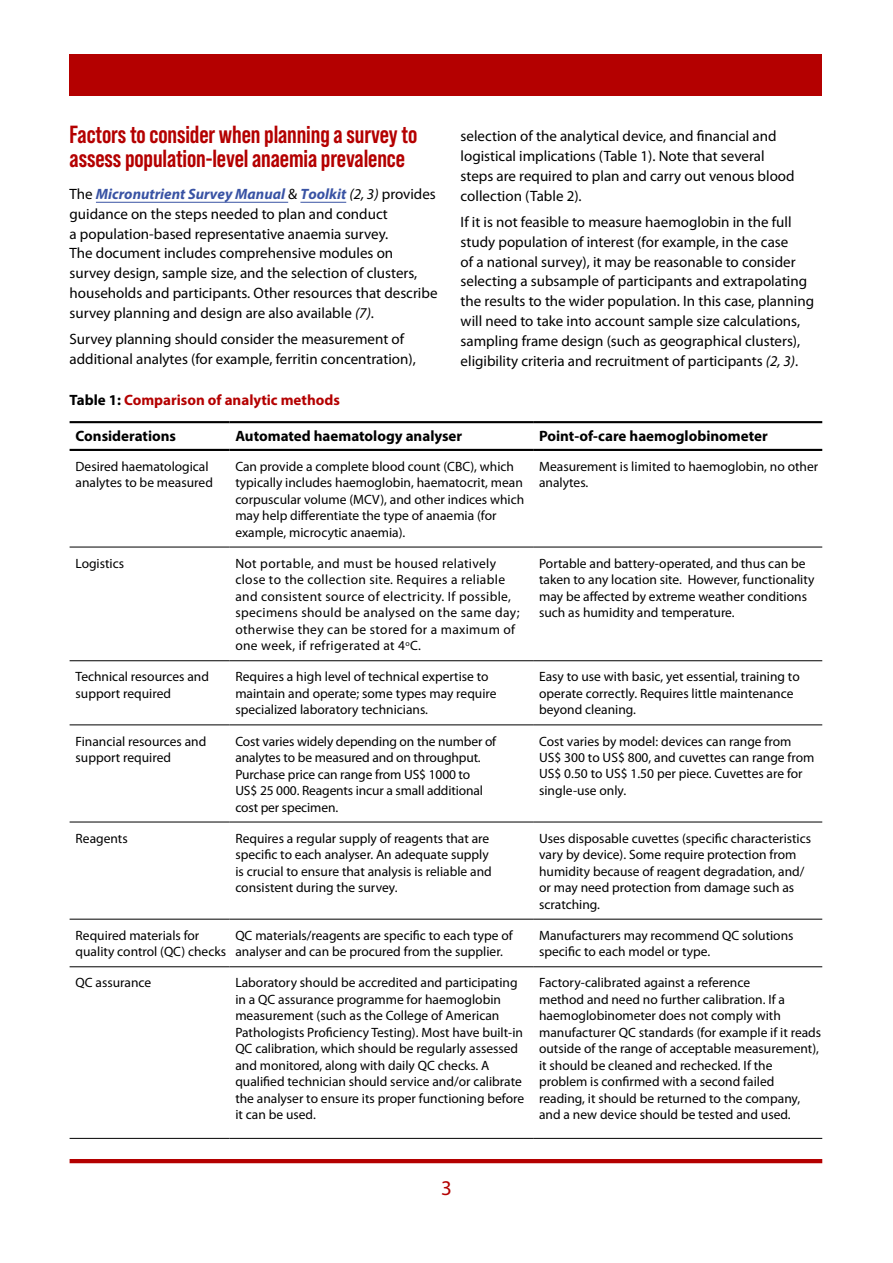
<style>
.page{position:relative;width:893px;height:1263px;background:#fff}
.page>*{position:absolute;margin:0;border:0;box-sizing:border-box;transform-origin:0 0}
.t1{font:700 24.75px/24px "Bebas Neue Pro";letter-spacing:-.005em;color:#b40000}
.t2{font:21px "Myriad Pro";color:#b40000}
.t3{font:15px/19.8px "Myriad Pro";color:#000}
.t4{font:700 15px "Myriad Pro";color:#000}
.t5{font:700 15px "Myriad Pro";color:#b40000}
.t6{font:13.5px/16.5px "Myriad Pro";color:#000}
.t7{font:13.5px/16.5px "Myriad Pro";letter-spacing:.025em;color:#000}
.s1{font-weight:700;font-style:italic;color:#3953a4}
.s2{font-style:italic}
.s3{color:#000}
</style>
<div class="page">
<div style="left:70px;top:54px;width:752px;height:42px;background:#b40000"></div>
<hr style="left:70px;top:1159px;width:752px;height:4px;background:#b40000">
<hr style="left:70px;top:547px;width:159px;height:1px;background:#000">
<hr style="left:229px;top:547px;width:304px;height:1px;background:#000">
<hr style="left:533px;top:547px;width:289px;height:1px;background:#000">
<hr style="left:70px;top:660px;width:159px;height:1px;background:#000">
<hr style="left:229px;top:660px;width:304px;height:1px;background:#000">
<hr style="left:533px;top:660px;width:289px;height:1px;background:#000">
<hr style="left:70px;top:724px;width:159px;height:1px;background:#000">
<hr style="left:229px;top:724px;width:304px;height:1px;background:#000">
<hr style="left:533px;top:724px;width:289px;height:1px;background:#000">
<hr style="left:70px;top:822px;width:159px;height:1px;background:#000">
<hr style="left:229px;top:822px;width:304px;height:1px;background:#000">
<hr style="left:533px;top:822px;width:289px;height:1px;background:#000">
<hr style="left:70px;top:919px;width:159px;height:1px;background:#000">
<hr style="left:229px;top:919px;width:304px;height:1px;background:#000">
<hr style="left:533px;top:919px;width:289px;height:1px;background:#000">
<hr style="left:70px;top:966px;width:159px;height:1px;background:#000">
<hr style="left:229px;top:966px;width:304px;height:1px;background:#000">
<hr style="left:533px;top:966px;width:289px;height:1px;background:#000">
<hr style="left:70px;top:421px;width:159px;height:2px;background:#000">
<hr style="left:229px;top:421px;width:304px;height:2px;background:#000">
<hr style="left:533px;top:421px;width:289px;height:2px;background:#000">
<hr style="left:70px;top:449px;width:159px;height:2px;background:#000">
<hr style="left:229px;top:449px;width:304px;height:2px;background:#000">
<hr style="left:533px;top:449px;width:289px;height:2px;background:#000">
<hr style="left:70px;top:1138px;width:159px;height:1px;background:#000">
<hr style="left:229px;top:1138px;width:304px;height:1px;background:#000">
<hr style="left:533px;top:1138px;width:289px;height:1px;background:#000">
<hr style="left:96px;top:202px;width:192px;height:1px;background:#3953a4">
<hr style="left:300px;top:202px;width:46px;height:1px;background:#3953a4">
<h1 class="t1" style="left:70px;top:122px;width:349px">Factors to consider when planning a survey to assess population-level anaemia prevalence</h1>
<p class="t3" style="left:70px;top:184px;width:369px">The <span class="s1">Micronutrient Survey Manual</span> &amp; <span class="s1">Toolkit</span> <span class="s2">(2, 3)</span> provides guidance on the steps needed to plan and conduct<br>a population-based representative anaemia survey.<br>The document includes comprehensive modules on survey design, sample size, and the selection of clusters, households and participants. Other resources that describe survey planning and design are also available <span class="s2">(7)</span>.</p>
<p class="t3" style="left:70px;top:329px;width:348px">Survey planning should consider the measurement of additional analytes (for example, ferritin concentration),</p>
<p class="t3" style="left:461px;top:126px;width:335px">selection of the analytical device, and financial and logistical implications (Table 1). Note that several steps are required to plan and carry out venous blood collection (Table 2).</p>
<p class="t3" style="left:461px;top:212px;width:355px">If it is not feasible to measure haemoglobin in the full study population of interest (for example, in the case<br>of a national survey), it may be reasonable to consider selecting a subsample of participants and extrapolating the results to the wider population. In this case, planning will need to take into account sample size calculations, sampling frame design (such as geographical clusters), eligibility criteria and recruitment of participants <span class="s2">(2, 3)</span>.</p>
<p class="t5" style="left:70px;top:390px;width:272px"><span class="s3">Table 1:</span> Comparison of analytic methods</p>
<p class="t4" style="left:76px;top:426px;width:102px">Considerations</p>
<p class="t4" style="left:235px;top:426px;width:228px">Automated haematology analyser</p>
<p class="t4" style="left:539px;top:426px;width:230px">Point-of-care haemoglobinometer</p>
<p class="t6" style="left:76px;top:457px;width:139px">Desired haematological analytes to be measured</p>
<p class="t6" style="left:235px;top:457px;width:290px">Can provide a complete blood count (CBC), which typically includes haemoglobin, haematocrit, mean corpuscular volume (MCV), and other indices which may help differentiate the type of anaemia (for example, microcytic anaemia).</p>
<p class="t6" style="left:539px;top:457px;width:281px">Measurement is limited to haemoglobin, no other analytes.</p>
<p class="t6" style="left:76px;top:555px;width:50px">Logistics</p>
<p class="t7" style="left:235px;top:555px;width:286px">Not portable, and must be housed relatively close to the collection site. Requires a reliable and consistent source of electricity. If possible, specimens should be analysed on the same day; otherwise they can be stored for a maximum of one week, if refrigerated at 4<sup>o</sup>C.</p>
<p class="t6" style="left:539px;top:555px;width:277px">Portable and battery-operated, and thus can be taken to any location site. However, functionality may be affected by extreme weather conditions such as humidity and temperature.</p>
<p class="t6" style="left:76px;top:668px;width:135px">Technical resources and support required</p>
<p class="t6" style="left:235px;top:668px;width:263px">Requires a high level of technical expertise to maintain and operate; some types may require specialized laboratory technicians.</p>
<p class="t6" style="left:539px;top:668px;width:262px">Easy to use with basic, yet essential, training to operate correctly. Requires little maintenance beyond cleaning.</p>
<p class="t6" style="left:76px;top:732px;width:132px">Financial resources and support required</p>
<p class="t6" style="left:235px;top:732px;width:262px">Cost varies widely depending on the number of analytes to be measured and on throughput.<br>Purchase price can range from US$ 1000 to<br>US$ 25 000. Reagents incur a small additional cost per specimen.</p>
<p class="t6" style="left:539px;top:732px;width:277px">Cost varies by model: devices can range from US$ 300 to US$ 800, and cuvettes can range from US$ 0.50 to US$ 1.50 per piece. Cuvettes are for single-use only.</p>
<p class="t6" style="left:76px;top:830px;width:54px">Reagents</p>
<p class="t6" style="left:235px;top:830px;width:258px">Requires a regular supply of reagents that are specific to each analyser. An adequate supply is crucial to ensure that analysis is reliable and consistent during the survey.</p>
<p class="t6" style="left:539px;top:830px;width:274px">Uses disposable cuvettes (specific characteristics vary by device). Some require protection from humidity because of reagent degradation, and/ or may need protection from damage such as scratching.</p>
<p class="t6" style="left:76px;top:927px;width:152px">Required materials for quality control (QC) checks</p>
<p class="t6" style="left:235px;top:927px;width:279px">QC materials/reagents are specific to each type of analyser and can be procured from the supplier.</p>
<p class="t6" style="left:539px;top:927px;width:256px">Manufacturers may recommend QC solutions specific to each model or type.</p>
<p class="t6" style="left:76px;top:974px;width:77px">QC assurance</p>
<p class="t6" style="left:235px;top:974px;width:290px">Laboratory should be accredited and participating in a QC assurance programme for haemoglobin measurement (such as the College of American Pathologists Proficiency Testing). Most have built-in QC calibration, which should be regularly assessed and monitored, along with daily QC checks. A qualified technician should service and/or calibrate the analyser to ensure its proper functioning before it can be used.</p>
<p class="t6" style="left:539px;top:974px;width:284px">Factory-calibrated against a reference<br>method and need no further calibration. If a haemoglobinometer does not comply with manufacturer QC standards (for example if it reads outside of the range of acceptable measurement), it should be cleaned and rechecked. If the problem is confirmed with a second failed reading, it should be returned to the company, and a new device should be tested and used.</p>
<h2 class="t2" style="left:441px;top:1175px;width:12px">3</h2>
</div>
